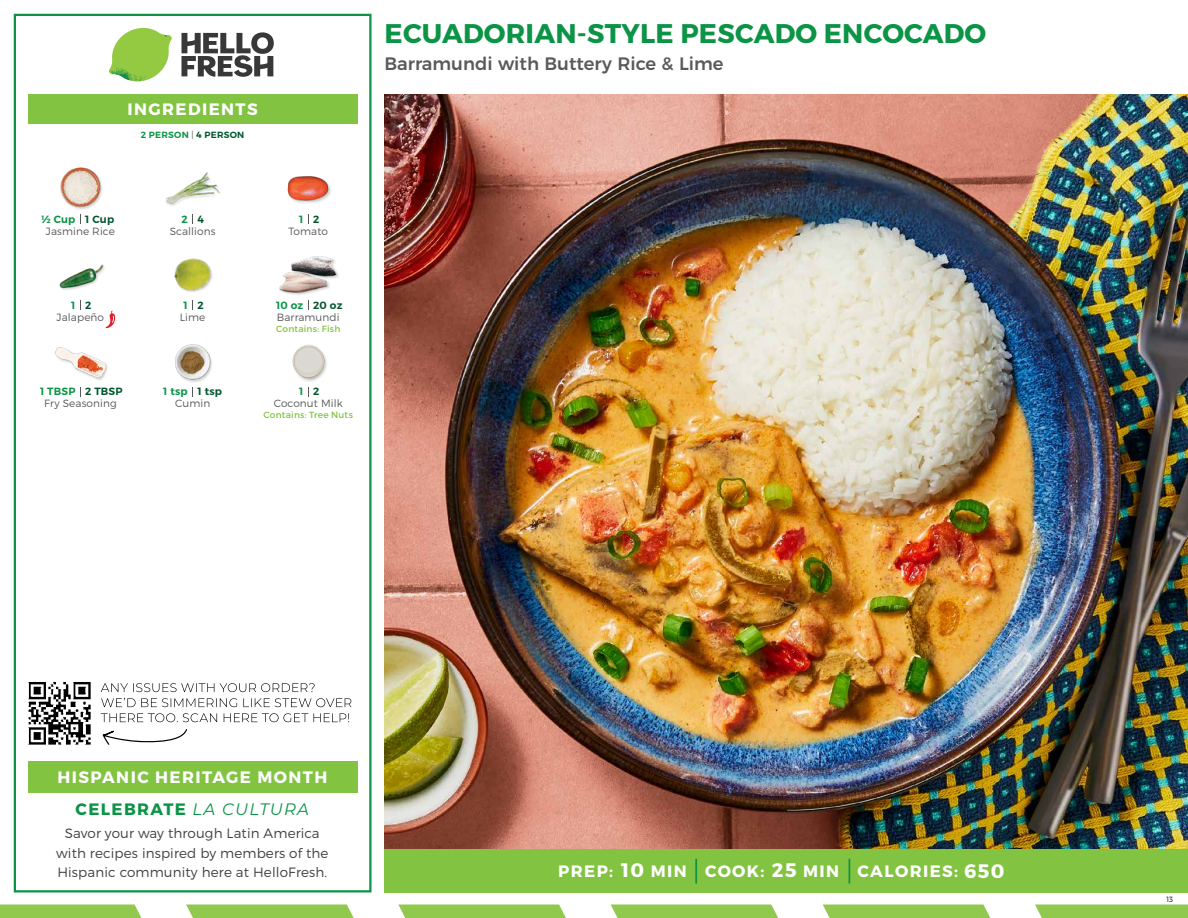
<style>
.page{position:relative;width:1188px;height:918px;background:#fff}
.page>*{position:absolute;margin:0;border:0;box-sizing:border-box;transform-origin:0 0}
.t1{font:700 27px "Montserrat";letter-spacing:.01em;color:#0b9446}
.t2{font:700 19.5px "Montserrat";color:#fff}
.t3{font:500 18px "Montserrat";color:#58595b}
.t4{font:700 16.5px/32.1px "Montserrat";letter-spacing:.085em;color:#fff;text-align:center}
.t5{font:300 13.5px/19.5px "Montserrat";letter-spacing:.01em;color:#414042;text-align:center}
.t6{font:300 10.5px "Montserrat";letter-spacing:.01em;color:#58595b}
.t7{font:600 10.5px "Montserrat";letter-spacing:.02em;color:#00562c}
.t8{font:600 10.5px "Montserrat";letter-spacing:.02em;color:#0b9446}
.t9{font:9px "Montserrat";letter-spacing:.025em;color:#82c341}
.t10{font:600 9px "Montserrat";letter-spacing:.03em;color:#0b9446}
.t11{font:300 7.5px "Montserrat";color:#000}
.s1{font-weight:300;color:#58595b}
.s2{color:#00562c}
.s3{color:#0b9446}
.s4{font-weight:400;font-style:italic;color:#0b9446}
.s5{font-size:19.5px}
</style>
<div class="page">
<svg style="left:0;top:904px;width:141px;height:14px;background:#97cb57"></svg>
<svg style="left:186px;top:904px;width:168px;height:14px;background:#99cc5b"></svg>
<svg style="left:398px;top:904px;width:168px;height:14px;background:#99cc5b"></svg>
<svg style="left:611px;top:904px;width:167px;height:14px;background:#98cb5a"></svg>
<svg style="left:823px;top:904px;width:167px;height:14px;background:#98cb5a"></svg>
<svg style="left:1035px;top:904px;width:153px;height:14px;background:#97cb58"></svg>
<div style="left:384px;top:849px;width:804px;height:43px;background:#82c341"></div>
<svg style="left:181px;top:32px;width:93px;height:45px"></svg>
<svg style="left:114px;top:28px;width:55px;height:36px"></svg>
<img style="left:143px;top:28px;width:29px;height:24px">
<img style="left:112px;top:48px;width:54px;height:10px">
<img style="left:109px;top:52px;width:55px;height:30px">
<img style="left:142px;top:58px;width:24px;height:23px">
<div style="left:28px;top:94px;width:330px;height:30px;background:#82c341"></div>
<div style="left:14px;top:14px;width:358px;height:878px;border:2px solid #0b9446"></div>
<div style="left:28px;top:761px;width:330px;height:31px;background:#82c341"></div>
<img style="left:174px;top:258px;width:39px;height:34px">
<img style="left:279px;top:256px;width:59px;height:39px">
<img style="left:165px;top:172px;width:55px;height:34px">
<img style="left:287px;top:176px;width:44px;height:27px">
<img style="left:59px;top:264px;width:46px;height:26px">
<div style="left:61px;top:167px;width:43px;height:44px;background:#000;opacity:.2"></div>
<img style="left:60px;top:167px;width:44px;height:42px">
<img style="left:175px;top:344px;width:37px;height:39px">
<img style="left:292px;top:344px;width:35px;height:38px">
<img style="left:55px;top:347px;width:53px;height:33px">
<hr style="left:695px;top:859px;width:2px;height:25px;background:#0b9446">
<svg style="left:849px;top:859px;width:1px;height:25px"></svg>
<svg style="left:106px;top:311px;width:9px;height:17px"></svg>
<img style="left:28px;top:682px;width:63px;height:63px">
<svg style="left:103px;top:729px;width:84px;height:16px"></svg>
<svg style="left:101px;top:713px;width:248px;height:9px"></svg>
<svg style="left:101px;top:698px;width:250px;height:9px"></svg>
<svg style="left:101px;top:683px;width:214px;height:9px"></svg>
<img style="left:384px;top:94px;width:804px;height:755px">
<p class="t4" style="left:128px;top:94px;width:132px">INGREDIENTS</p>
<p class="t10" style="left:141px;top:129px;width:105px">2 PERSON <span class="s1">|</span> <span class="s2">4 PERSON</span></p>
<p class="t8" style="left:41px;top:212px;width:36px">½ Cup</p>
<p class="t7" style="left:85px;top:212px;width:31px">1 Cup</p>
<p class="t7" style="left:198px;top:212px;width:8px">4</p>
<p class="t7" style="left:313px;top:212px;width:8px">2</p>
<p class="t8" style="left:181px;top:212px;width:8px">2</p>
<p class="t8" style="left:299px;top:212px;width:6px">1</p>
<p class="t6" style="left:46px;top:224px;width:70px">Jasmine Rice</p>
<p class="t6" style="left:170px;top:224px;width:47px">Scallions</p>
<p class="t6" style="left:288px;top:224px;width:41px">Tomato</p>
<p class="t8" style="left:71px;top:299px;width:6px">1</p>
<p class="t7" style="left:85px;top:299px;width:8px">2</p>
<p class="t7" style="left:198px;top:299px;width:8px">2</p>
<p class="t7" style="left:313px;top:299px;width:31px">20 oz</p>
<p class="t8" style="left:184px;top:299px;width:6px">1</p>
<p class="t8" style="left:276px;top:299px;width:29px">10 oz</p>
<p class="t6" style="left:57px;top:311px;width:49px">Jalapeño</p>
<p class="t6" style="left:180px;top:311px;width:27px">Lime</p>
<p class="t6" style="left:277px;top:311px;width:64px">Barramundi</p>
<p class="t9" style="left:276px;top:323px;width:66px">Contains: Fish</p>
<p class="t8" style="left:40px;top:385px;width:37px">1 TBSP</p>
<p class="t7" style="left:85px;top:385px;width:39px">2 TBSP</p>
<p class="t7" style="left:198px;top:385px;width:26px">1 tsp</p>
<p class="t7" style="left:313px;top:385px;width:8px">2</p>
<p class="t8" style="left:163px;top:385px;width:26px">1 tsp</p>
<p class="t8" style="left:299px;top:385px;width:6px">1</p>
<p class="t6" style="left:44px;top:397px;width:74px">Fry Seasoning</p>
<p class="t6" style="left:175px;top:397px;width:37px">Cumin</p>
<p class="t6" style="left:274px;top:397px;width:70px">Coconut Milk</p>
<p class="t9" style="left:263px;top:410px;width:91px">Contains: Tree Nuts</p>
<h1 class="t1" style="left:385px;top:17px;width:603px">ECUADORIAN-STYLE PESCADO ENCOCADO</h1>
<h3 class="t3" style="left:384px;top:49px;width:341px">Barramundi with Buttery Rice &amp; Lime</h3>
<p class="t4" style="left:57px;top:761px;width:271px">HISPANIC HERITAGE MONTH<br><span class="s3">CELEBRATE</span> <span class="s4">LA CULTURA</span></p>
<p class="t5" style="left:56px;top:823px;width:274px">Savor your way through Latin America with recipes inspired by members of the<br>Hispanic community here at HelloFresh.</p>
<p class="t4" style="left:558px;top:855px;width:56px">PREP:</p>
<p class="t4" style="left:705px;top:855px;width:136px">COOK: <span class="s5">25</span> MIN</p>
<p class="t4" style="left:858px;top:855px;width:102px">CALORIES:</p>
<p class="t4" style="left:621px;top:855px;width:67px"><span class="s5">10</span> MIN</p>
<h2 class="t2" style="left:964px;top:858px;width:42px">650</h2>
<p class="t11" style="left:1166px;top:895px;width:8px">13</p>
</div>
